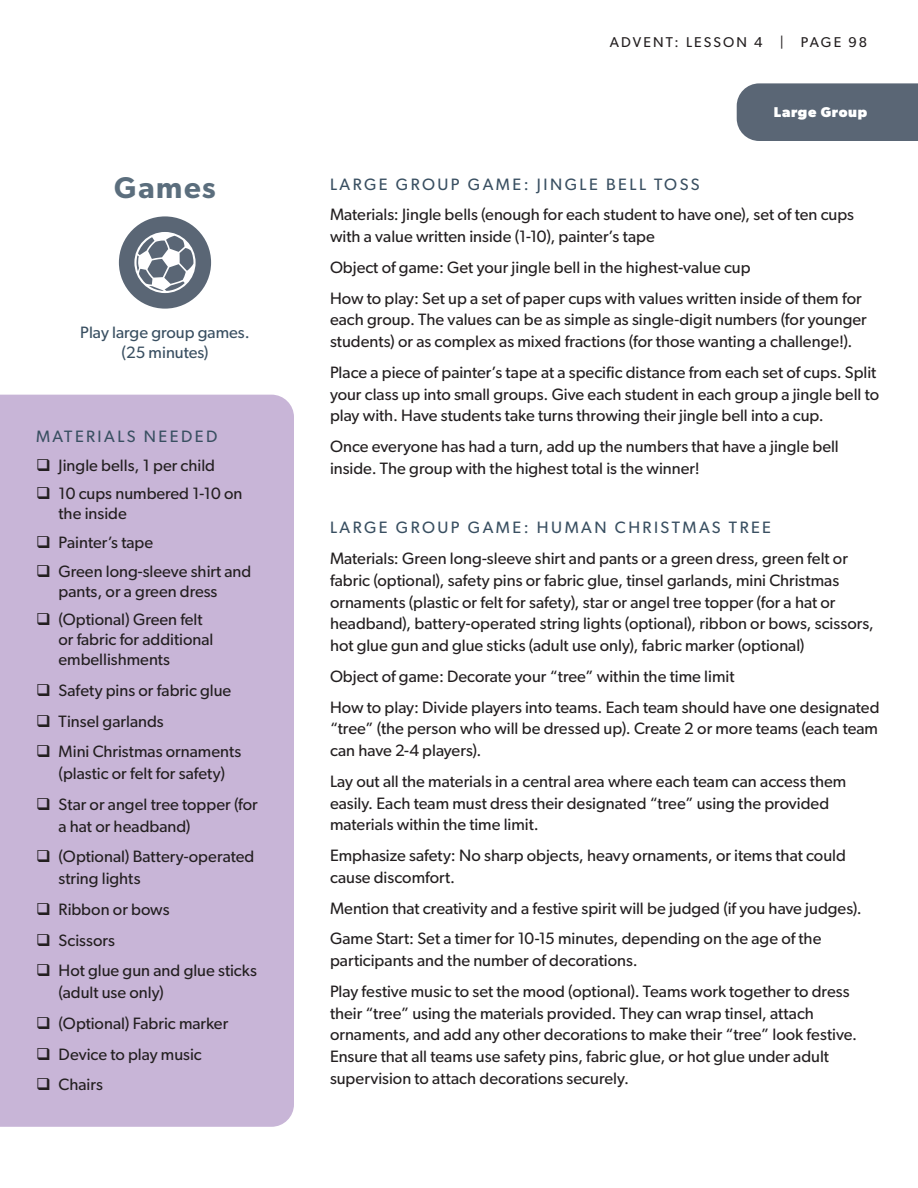
<style>
.page{position:relative;width:918px;height:1188px;background:#fff}
.page>*{position:absolute;margin:0;border:0;box-sizing:border-box;transform-origin:0 0}
.t1{font:600 30px "Gibson";letter-spacing:.05em;color:#5b6e7d}
.t2{font:16.5px/21.8px "Gibson";color:#231f20}
.subtitle{font:16.5px "Gibson";letter-spacing:.15em;color:#394f61}
.subtitle-2{font:16.5px/19.8px "Gibson";color:#394f61;text-align:center}
.t3{font:14.25px "Gibson";letter-spacing:.15em;color:#231f20}
.t4{font:700 14.25px "Gibson";letter-spacing:.05em;color:#fff}
</style>
<div class="page">
<div style="left:737px;top:83px;width:181px;height:58px;background:#5a6675"></div>
<div style="left:119px;top:216px;width:92px;height:93px;background:#5a6675;border-radius:50%"></div>
<svg style="left:134px;top:232px;width:62px;height:61px"></svg>
<div style="left:0;top:395px;width:294px;height:732px;background:#c8b5d7"></div>
<h1 class="t1" style="left:114px;top:170px;width:103px">Games</h1>
<p class="subtitle-2" style="left:80px;top:323px;width:171px">Play large group games. (25 minutes)</p>
<p class="subtitle" style="left:36px;top:426px;width:183px">MATERIALS NEEDED</p>
<p class="t2" style="left:36px;top:454px;width:181px">❑ Jingle bells, 1 per child</p>
<p class="t2" style="left:58px;top:484px;width:185px;line-height:19.8px;text-indent:-22px">❑ 10 cups numbered 1-10 on the inside</p>
<p class="t2" style="left:36px;top:531px;width:119px">❑ Painter’s tape</p>
<p class="t2" style="left:58px;top:561px;width:194px;line-height:19.8px;text-indent:-22px">❑ Green long-sleeve shirt and pants, or a green dress</p>
<p class="t2" style="left:58px;top:610px;width:157px;line-height:19.8px;text-indent:-22px">❑ (Optional) Green felt or fabric for additional embellishments</p>
<p class="t2" style="left:36px;top:679px;width:197px">❑ Safety pins or fabric glue</p>
<p class="t2" style="left:36px;top:710px;width:129px">❑ Tinsel garlands</p>
<p class="t2" style="left:36px;top:740px;width:207px;text-align:center">❑ Mini Christmas ornaments (plastic or felt for safety)</p>
<p class="t2" style="left:58px;top:793px;width:201px;text-indent:-22px">❑ Star or angel tree topper (for a hat or headband)</p>
<p class="t2" style="left:58px;top:845px;width:197px;text-indent:-22px">❑ (Optional) Battery-operated string lights</p>
<p class="t2" style="left:36px;top:898px;width:135px">❑ Ribbon or bows</p>
<p class="t2" style="left:36px;top:929px;width:81px">❑ Scissors</p>
<p class="t2" style="left:58px;top:959px;width:200px;text-indent:-22px">❑ Hot glue gun and glue sticks (adult use only)</p>
<p class="t2" style="left:36px;top:1012px;width:194px">❑ (Optional) Fabric marker</p>
<p class="t2" style="left:36px;top:1043px;width:167px">❑ Device to play music</p>
<p class="t2" style="left:36px;top:1073px;width:68px">❑ Chairs</p>
<p class="t3" style="left:610px;top:34px;width:259px">ADVENT: LESSON 4 | PAGE 98</p>
<p class="t4" style="left:774px;top:104px;width:95px">Large Group</p>
<p class="subtitle" style="left:330px;top:174px;width:371px">LARGE GROUP GAME: JINGLE BELL TOSS</p>
<p class="t2" style="left:330px;top:204px;width:526px">Materials: Jingle bells (enough for each student to have one), set of ten cups with a value written inside (1-10), painter’s tape</p>
<p class="t2" style="left:330px;top:256px;width:422px">Object of game: Get your jingle bell in the highest-value cup</p>
<p class="t2" style="left:330px;top:287px;width:538px">How to play: Set up a set of paper cups with values written inside of them for each group. The values can be as simple as single-digit numbers (for younger students) or as complex as mixed fractions (for those wanting a challenge!).</p>
<p class="t2" style="left:330px;top:361px;width:551px">Place a piece of painter’s tape at a specific distance from each set of cups. Split your class up into small groups. Give each student in each group a jingle bell to play with. Have students take turns throwing their jingle bell into a cup.</p>
<p class="t2" style="left:330px;top:435px;width:510px">Once everyone has had a turn, add up the numbers that have a jingle bell inside. The group with the highest total is the winner!</p>
<p class="subtitle" style="left:330px;top:518px;width:443px">LARGE GROUP GAME: HUMAN CHRISTMAS TREE</p>
<p class="t2" style="left:330px;top:547px;width:545px">Materials: Green long-sleeve shirt and pants or a green dress, green felt or fabric (optional), safety pins or fabric glue, tinsel garlands, mini Christmas ornaments (plastic or felt for safety), star or angel tree topper (for a hat or headband), battery-operated string lights (optional), ribbon or bows, scissors, hot glue gun and glue sticks (adult use only), fabric marker (optional)</p>
<p class="t2" style="left:330px;top:665px;width:406px">Object of game: Decorate your “tree” within the time limit</p>
<p class="t2" style="left:330px;top:696px;width:551px;text-align:justify">How to play: Divide players into teams. Each team should have one designated “tree” (the person who will be dressed up). Create 2 or more teams (each team can have 2-4 players).</p>
<p class="t2" style="left:330px;top:770px;width:518px">Lay out all the materials in a central area where each team can access them easily. Each team must dress their designated “tree” using the provided materials within the time limit.</p>
<p class="t2" style="left:330px;top:844px;width:517px">Emphasize safety: No sharp objects, heavy ornaments, or items that could cause discomfort.</p>
<p class="t2" style="left:330px;top:897px;width:533px">Mention that creativity and a festive spirit will be judged (if you have judges).</p>
<p class="t2" style="left:330px;top:928px;width:493px">Game Start: Set a timer for 10-15 minutes, depending on the age of the participants and the number of decorations.</p>
<p class="t2" style="left:330px;top:980px;width:529px">Play festive music to set the mood (optional). Teams work together to dress their “tree” using the materials provided. They can wrap tinsel, attach ornaments, and add any other decorations to make their “tree” look festive.<br>Ensure that all teams use safety pins, fabric glue, or hot glue under adult supervision to attach decorations securely.</p>
</div>
